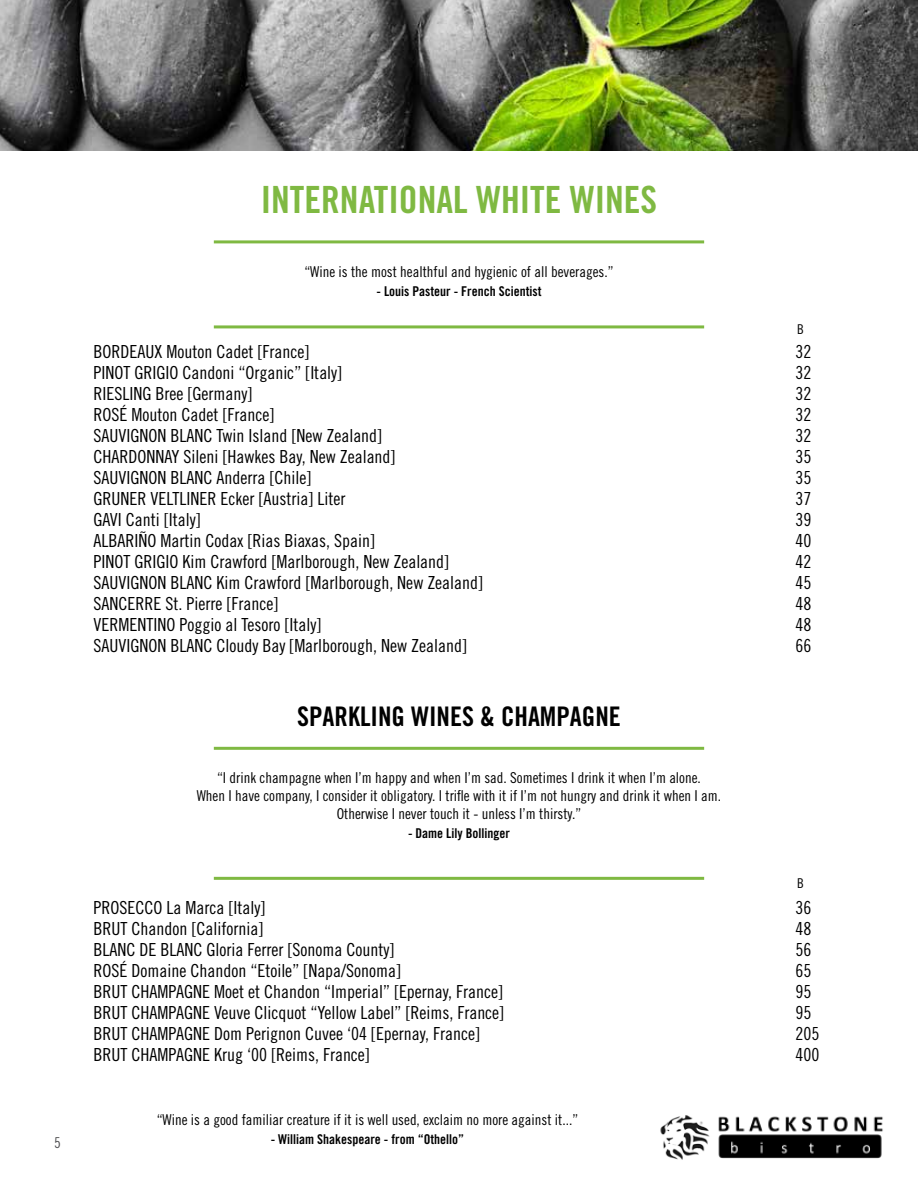
<style>
.page{position:relative;width:918px;height:1188px;background:#fff}
.page>*{position:absolute;margin:0;border:0;box-sizing:border-box;transform-origin:0 0}
.t1{font:37.5px "Trade Gothic LT Std Bd Cn 20";color:#7fb942}
.t2{font:27px "Trade Gothic LT Std Bd Cn 20";color:#000}
.t3{font:18px "Trade Gothic LT Std Cn 18";color:#000}
.t4{font:15px/18px "Trade Gothic LT Std Cn 18";color:#000;text-align:center}
.t5{font:15px "Trade Gothic LT Std Cn 18";color:#4d4d4f}
.t6{font:13.5px "Trade Gothic LT Std Bd Cn 20";color:#000}
.t7{font:13.5px "Trade Gothic LT Std Cn 18";color:#000}
</style>
<div class="page">
<img style="left:660px;top:1115px;width:50px;height:45px">
<img style="left:718px;top:1116px;width:165px;height:16px">
<img style="left:718px;top:1134px;width:164px;height:25px">
<img style="left:0;top:0;width:918px;height:150px">
<hr style="left:214px;top:240px;width:490px;height:3px;background:#7fb942">
<hr style="left:214px;top:325px;width:490px;height:3px;background:#7fb942">
<hr style="left:214px;top:747px;width:490px;height:3px;background:#7fb942">
<hr style="left:214px;top:877px;width:490px;height:3px;background:#7fb942">
<p class="t5" style="left:54px;top:1134px;width:8px">5</p>
<h1 class="t1" style="left:261px;top:176px;width:398px">INTERNATIONAL WHITE WINES</h1>
<p class="t4" style="left:304px;top:262px;width:311px">“Wine is the most healthful and hygienic of all beverages.”</p>
<p class="t6" style="left:377px;top:283px;width:166px">- Louis Pasteur - French Scientist</p>
<p class="t7" style="left:797px;top:321px;width:8px">B</p>
<p class="t3" style="left:93px;top:341px;width:217px">BORDEAUX Mouton Cadet [France]</p>
<p class="t3" style="left:795px;top:341px;width:17px">32</p>
<p class="t3" style="left:93px;top:362px;width:250px">PINOT GRIGIO Candoni “Organic” [Italy]</p>
<p class="t3" style="left:795px;top:362px;width:17px">32</p>
<p class="t3" style="left:93px;top:383px;width:160px">RIESLING Bree [Germany]</p>
<p class="t3" style="left:795px;top:383px;width:17px">32</p>
<p class="t3" style="left:93px;top:404px;width:182px">ROSÉ Mouton Cadet [France]</p>
<p class="t3" style="left:795px;top:404px;width:17px">32</p>
<p class="t3" style="left:93px;top:425px;width:290px">SAUVIGNON BLANC Twin Island [New Zealand]</p>
<p class="t3" style="left:795px;top:425px;width:17px">32</p>
<p class="t3" style="left:93px;top:446px;width:304px">CHARDONNAY Sileni [Hawkes Bay, New Zealand]</p>
<p class="t3" style="left:795px;top:446px;width:17px">35</p>
<p class="t3" style="left:93px;top:467px;width:219px">SAUVIGNON BLANC Anderra [Chile]</p>
<p class="t3" style="left:795px;top:467px;width:17px">35</p>
<p class="t3" style="left:93px;top:488px;width:253px">GRUNER VELTLINER Ecker [Austria] Liter</p>
<p class="t3" style="left:795px;top:488px;width:17px">37</p>
<p class="t3" style="left:93px;top:509px;width:109px">GAVI Canti [Italy]</p>
<p class="t3" style="left:795px;top:509px;width:17px">39</p>
<p class="t3" style="left:93px;top:530px;width:283px">ALBARIÑO Martin Codax [Rias Biaxas, Spain]</p>
<p class="t3" style="left:795px;top:530px;width:17px">40</p>
<p class="t3" style="left:93px;top:551px;width:357px">PINOT GRIGIO Kim Crawford [Marlborough, New Zealand]</p>
<p class="t3" style="left:795px;top:551px;width:17px">42</p>
<p class="t3" style="left:93px;top:572px;width:391px">SAUVIGNON BLANC Kim Crawford [Marlborough, New Zealand]</p>
<p class="t3" style="left:795px;top:572px;width:17px">45</p>
<p class="t3" style="left:93px;top:593px;width:186px">SANCERRE St. Pierre [France]</p>
<p class="t3" style="left:795px;top:593px;width:17px">48</p>
<p class="t3" style="left:93px;top:614px;width:229px">VERMENTINO Poggio al Tesoro [Italy]</p>
<p class="t3" style="left:795px;top:614px;width:17px">48</p>
<p class="t3" style="left:93px;top:635px;width:375px">SAUVIGNON BLANC Cloudy Bay [Marlborough, New Zealand]</p>
<p class="t3" style="left:795px;top:635px;width:17px">66</p>
<h2 class="t2" style="left:297px;top:700px;width:325px">SPARKLING WINES &amp; CHAMPAGNE</h2>
<p class="t4" style="left:197px;top:768px;width:526px">“I drink champagne when I’m happy and when I’m sad. Sometimes I drink it when I’m alone.<br>When I have company, I consider it obligatory. I trifle with it if I’m not hungry and drink it when I am.<br>Otherwise I never touch it - unless I’m thirsty.”</p>
<p class="t6" style="left:408px;top:825px;width:103px">- Dame Lily Bollinger</p>
<p class="t7" style="left:797px;top:875px;width:8px">B</p>
<p class="t3" style="left:93px;top:897px;width:173px">PROSECCO La Marca [Italy]</p>
<p class="t3" style="left:795px;top:897px;width:17px">36</p>
<p class="t3" style="left:93px;top:918px;width:171px">BRUT Chandon [California]</p>
<p class="t3" style="left:795px;top:918px;width:17px">48</p>
<p class="t3" style="left:93px;top:939px;width:302px">BLANC DE BLANC Gloria Ferrer [Sonoma County]</p>
<p class="t3" style="left:795px;top:939px;width:17px">56</p>
<p class="t3" style="left:93px;top:960px;width:309px">ROSÉ Domaine Chandon “Etoile” [Napa/Sonoma]</p>
<p class="t3" style="left:795px;top:960px;width:17px">65</p>
<p class="t3" style="left:93px;top:981px;width:411px">BRUT CHAMPAGNE Moet et Chandon “Imperial” [Epernay, France]</p>
<p class="t3" style="left:795px;top:981px;width:17px">95</p>
<p class="t3" style="left:93px;top:1002px;width:412px">BRUT CHAMPAGNE Veuve Clicquot “Yellow Label” [Reims, France]</p>
<p class="t3" style="left:795px;top:1002px;width:17px">95</p>
<p class="t3" style="left:93px;top:1023px;width:388px">BRUT CHAMPAGNE Dom Perignon Cuvee ‘04 [Epernay, France]</p>
<p class="t3" style="left:795px;top:1023px;width:25px">205</p>
<p class="t3" style="left:93px;top:1044px;width:278px">BRUT CHAMPAGNE Krug ‘00 [Reims, France]</p>
<p class="t3" style="left:795px;top:1044px;width:25px">400</p>
<p class="t4" style="left:157px;top:1110px;width:423px">“Wine is a good familiar creature if it is well used, exclaim no more against it...”</p>
<p class="t6" style="left:271px;top:1131px;width:195px">- William Shakespeare - from “Othello”</p>
</div>
